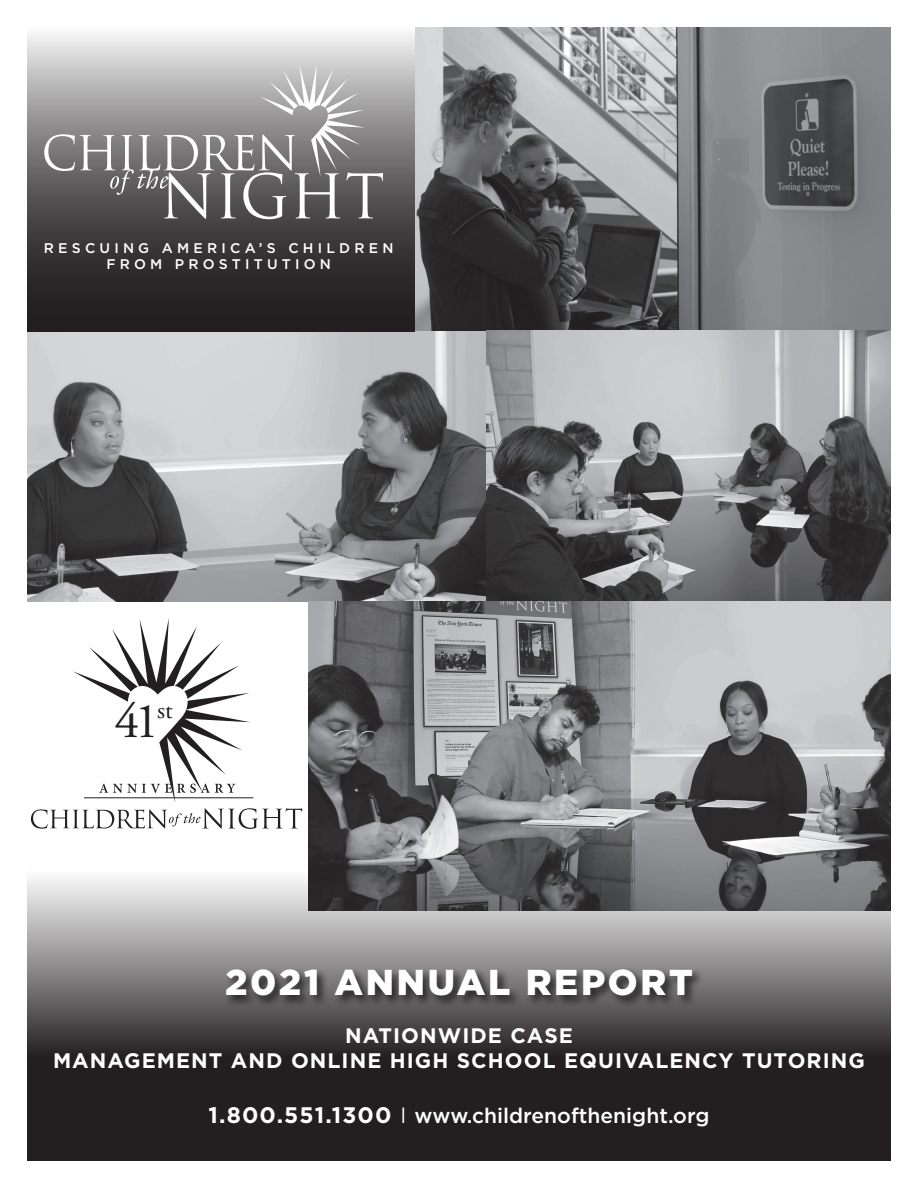
<style>
.page{position:relative;width:918px;height:1188px;background:#fff}
.page>*{position:absolute;margin:0;border:0;box-sizing:border-box;transform-origin:0 0}
.t1{font:49.95px "Adobe Garamond";color:#231f20}
.t2{font:900 36px "Gotham";letter-spacing:.075em;color:#fff}
.t3{font:700 21px/25.2px "Gotham";letter-spacing:.05em;color:#fff;text-align:center}
.t4{font:500 21px "Gotham";color:#fff}
.t5{font:500 13.95px/16.8px "Gotham";letter-spacing:.3em;color:#fff;text-align:center}
.s1{font-weight:700;font-size:22.5px}
.s2{font-family:"Times";font-weight:400;font-size:22.5px}
</style>
<div class="page">
<img style="left:27px;top:331px;width:459px;height:270px">
<img style="left:415px;top:27px;width:476px;height:304px">
<svg style="left:27px;top:33px;width:388px;height:299px;background:#5c5959"></svg>
<svg style="left:27px;top:853px;width:864px;height:308px;background:#5e5b5b"></svg>
<svg style="left:44px;top:64px;width:339px;height:155px;background:#949293"></svg>
<div style="left:223px;top:967px;width:481px;height:41px;background:#231f20;opacity:.94"></div>
<img style="left:486px;top:330px;width:405px;height:271px">
<img style="left:309px;top:601px;width:582px;height:309px">
<svg style="left:31px;top:618px;width:271px;height:211px"></svg>
<p class="t5" style="left:44px;top:239px;width:351px">RESCUING AMERICA’S CHILDREN<br>FROM PROSTITUTION</p>
<h1 class="t1" style="left:114px;top:695px;width:60px">41<sup>st</sup></h1>
<h2 class="t2" style="left:225px;top:962px;width:469px">2021 ANNUAL REPORT</h2>
<p class="t3" style="left:53px;top:1023px;width:814px">NATIONWIDE CASE<br>MANAGEMENT AND ONLINE HIGH SCHOOL EQUIVALENCY TUTORING</p>
<p class="t4" style="left:209px;top:1102px;width:502px"><span class="s1">1.800.551.1300</span> <span class="s2">|</span> www.childrenofthenight.org</p>
</div>
